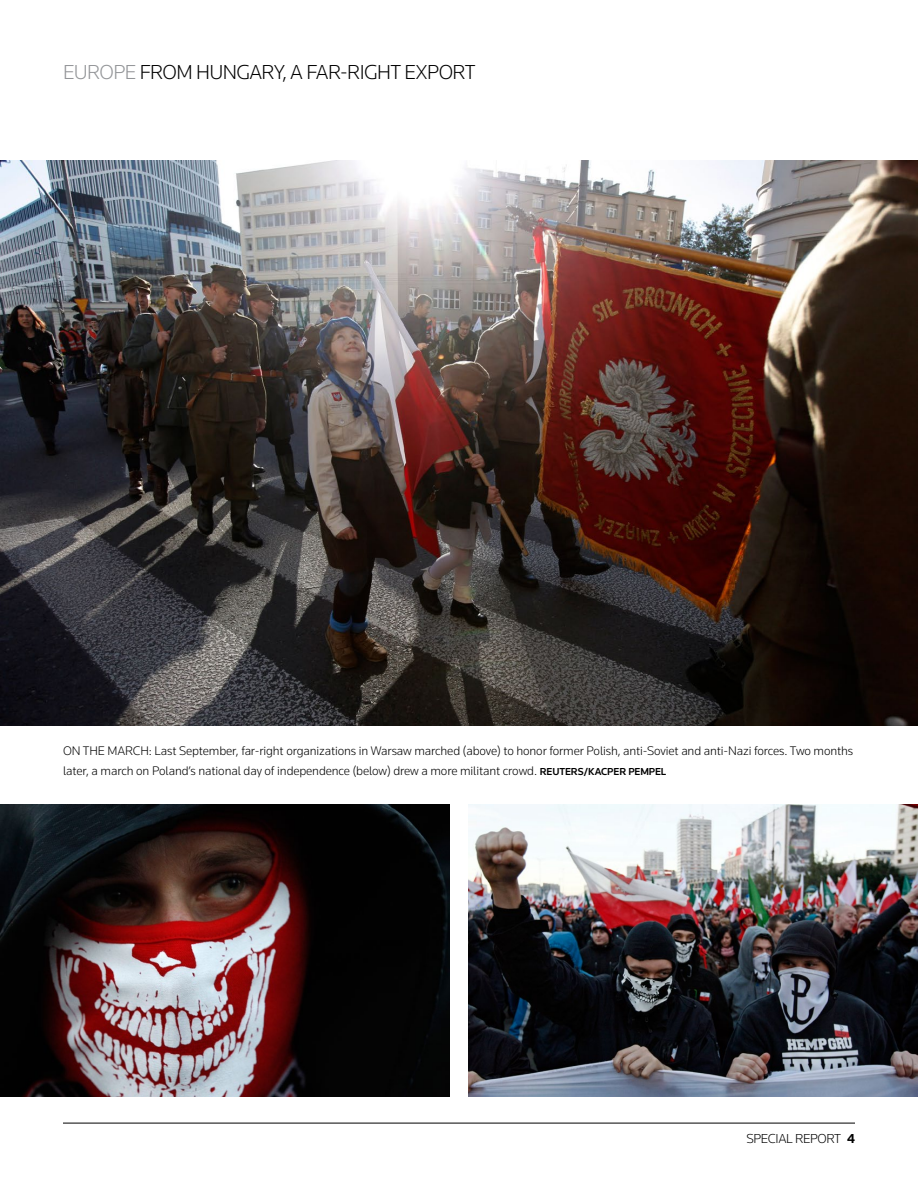
<style>
.page{position:relative;width:918px;height:1188px;background:#fff}
.page>*{position:absolute;margin:0;border:0;box-sizing:border-box;transform-origin:0 0}
.t1{font:300 21px "Knowledge";letter-spacing:-.03em;color:#000}
.t2{font:300 13.5px "Knowledge";letter-spacing:-.03em;color:#000}
.t3{font:300 12.9px/19.5px "Knowledge";letter-spacing:-.01em;color:#000}
.s1{color:#939598}
.s2{font-weight:500;font-size:10.5px}
.s3{font-weight:700}
</style>
<div class="page">
<hr style="left:63px;top:1123px;width:792px;height:1px;background:#000">
<img style="left:0;top:160px;width:918px;height:566px">
<img style="left:0;top:804px;width:450px;height:292px">
<img style="left:468px;top:804px;width:450px;height:292px">
<h1 class="t1" style="left:63px;top:59px;width:414px"><span class="s1">EUROPE</span> FROM HUNGARY, A FAR-RIGHT EXPORT</h1>
<p class="t3" style="left:63px;top:741px;width:792px">ON THE MARCH: Last September, far-right organizations in Warsaw marched (above) to honor former Polish, anti-Soviet and anti-Nazi forces. Two months later, a march on Poland’s national day of independence (below) drew a more militant crowd. <span class="s2">REUTERS/KACPER PEMPEL</span></p>
<p class="t2" style="left:747px;top:1130px;width:110px">SPECIAL REPORT <span class="s3">4</span></p>
</div>
